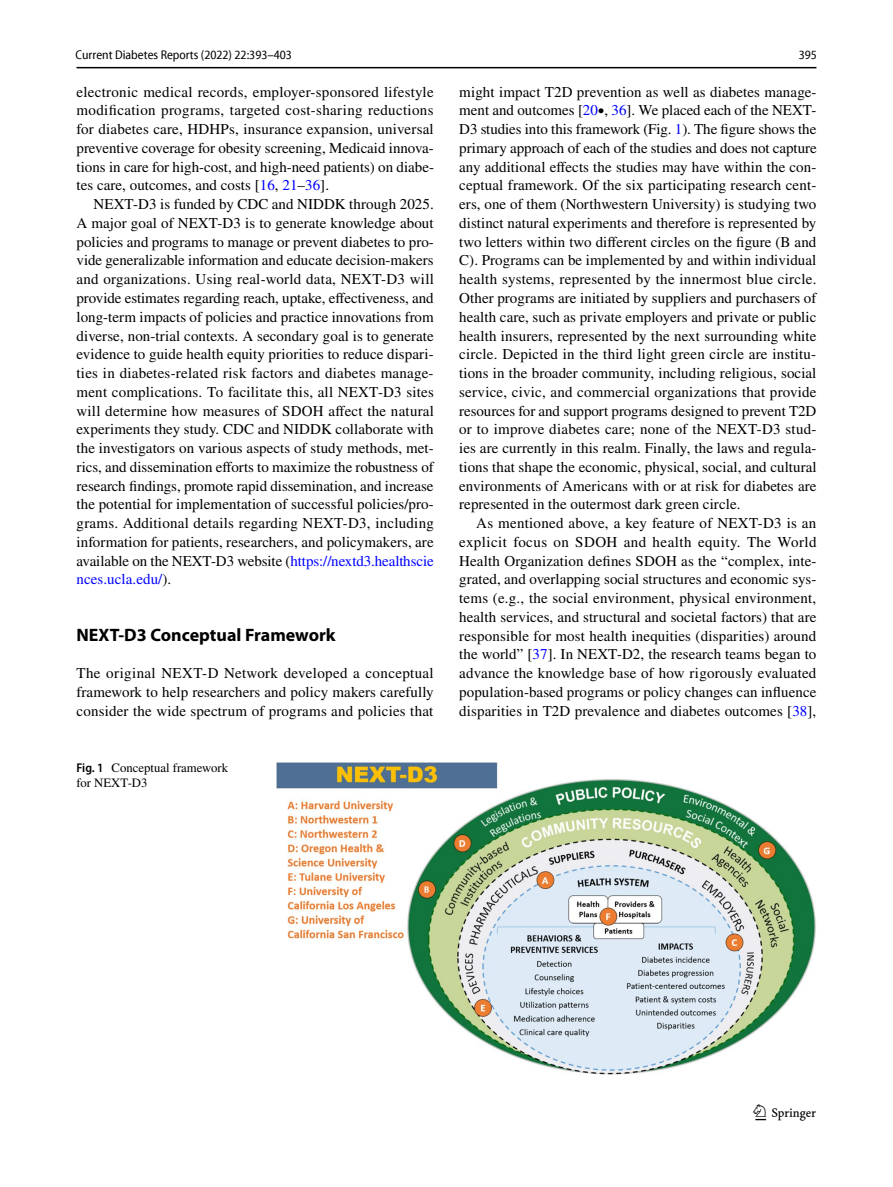
<style>
.page{position:relative;width:893px;height:1187px;background:#fff}
.page>*{position:absolute;margin:0;border:0;box-sizing:border-box;transform-origin:0 0}
.t1{font:22.5px "Springnew Regular 3";color:#000}
.t2{font:700 18px "Myriad Pro";color:#000}
.t3{font:15px/18.8px "STIX";letter-spacing:.005em;color:#000;text-align:justify}
.t4{font:semi-condensed 12.75px "Myriad Pro Unic";color:#000}
.t5{font:12.75px/15px "STIX";color:#000}
.s1{color:#00f}
.s2{font-family:"Myriad Pro";font-weight:600;font-stretch:semi-condensed}
.s3{font-size:12.75px}
</style>
<div class="page">
<hr style="left:77px;top:67px;width:739px;height:1px;background:#000">
<img style="left:276px;top:762px;width:540px;height:311px">
<p class="t4" style="left:76px;top:50px;width:218px">Current Diabetes Reports (2022) 22:393–403</p>
<p class="t4" style="left:799px;top:50px;width:20px">395</p>
<p class="t3" style="left:77px;top:83px;width:359px">electronic medical records, employer-sponsored lifestyle modification programs, targeted cost-sharing reductions for diabetes care, HDHPs, insurance expansion, universal preventive coverage for obesity screening, Medicaid innova&shy;tions in care for high-cost, and high-need patients) on diabe&shy;tes care, outcomes, and costs [<span class="s1">16</span>, <span class="s1">21</span>–<span class="s1">36</span>].</p>
<p class="t3" style="left:77px;top:196px;width:359px;text-indent:17px">NEXT-D3 is funded by CDC and NIDDK through 2025.<br>A major goal of NEXT-D3 is to generate knowledge about policies and programs to manage or prevent diabetes to pro&shy;vide generalizable information and educate decision-makers and organizations. Using real-world data, NEXT-D3 will provide estimates regarding reach, uptake, effectiveness, and long-term impacts of policies and practice innovations from diverse, non-trial contexts. A secondary goal is to generate evidence to guide health equity priorities to reduce dispari&shy;ties in diabetes-related risk factors and diabetes manage&shy;ment complications. To facilitate this, all NEXT-D3 sites will determine how measures of SDOH affect the natural experiments they study. CDC and NIDDK collaborate with the investigators on various aspects of study methods, met&shy;rics, and dissemination efforts to maximize the robustness of research findings, promote rapid dissemination, and increase the potential for implementation of successful policies/pro&shy;grams. Additional details regarding NEXT-D3, including information for patients, researchers, and policymakers, are available on the NEXT-D3 website (<span class="s1">https://nextd3.healthscie nces.ucla.edu/</span>).</p>
<p class="t2" style="left:77px;top:623px;width:261px">NEXT‑D3 Conceptual Framework</p>
<p class="t3" style="left:77px;top:664px;width:359px">The original NEXT-D Network developed a conceptual framework to help researchers and policy makers carefully consider the wide spectrum of programs and policies that</p>
<p class="t5" style="left:77px;top:760px;width:153px"><span class="s2">Fig. 1</span> Conceptual framework for NEXT-D3</p>
<p class="t3" style="left:459px;top:83px;width:359px">might impact T2D prevention as well as diabetes manage&shy;ment and outcomes [<span class="s1">20</span><span class="s3">•</span>, <span class="s1">36</span>]. We placed each of the NEXT-D3 studies into this framework (Fig. <span class="s1">1</span>). The figure shows the primary approach of each of the studies and does not capture any additional effects the studies may have within the con&shy;ceptual framework. Of the six participating research cent&shy;ers, one of them (Northwestern University) is studying two distinct natural experiments and therefore is represented by two letters within two different circles on the figure (B and C). Programs can be implemented by and within individual health systems, represented by the innermost blue circle.<br>Other programs are initiated by suppliers and purchasers of health care, such as private employers and private or public health insurers, represented by the next surrounding white circle. Depicted in the third light green circle are institu&shy;tions in the broader community, including religious, social service, civic, and commercial organizations that provide resources for and support programs designed to prevent T2D or to improve diabetes care; none of the NEXT-D3 stud&shy;ies are currently in this realm. Finally, the laws and regula&shy;tions that shape the economic, physical, social, and cultural environments of Americans with or at risk for diabetes are represented in the outermost dark green circle.</p>
<p class="t3" style="left:459px;top:514px;width:359px;text-indent:17px">As mentioned above, a key feature of NEXT-D3 is an explicit focus on SDOH and health equity. The World Health Organization defines SDOH as the “complex, inte&shy;grated, and overlapping social structures and economic sys&shy;tems (e.g., the social environment, physical environment, health services, and structural and societal factors) that are responsible for most health inequities (disparities) around the world” [<span class="s1">37</span>]. In NEXT-D2, the research teams began to advance the knowledge base of how rigorously evaluated population-based programs or policy changes can influence disparities in T2D prevalence and diabetes outcomes [<span class="s1">38</span>],</p>
<h1 class="t1" style="left:755px;top:1104px;width:62px">1 3</h1>
</div>
